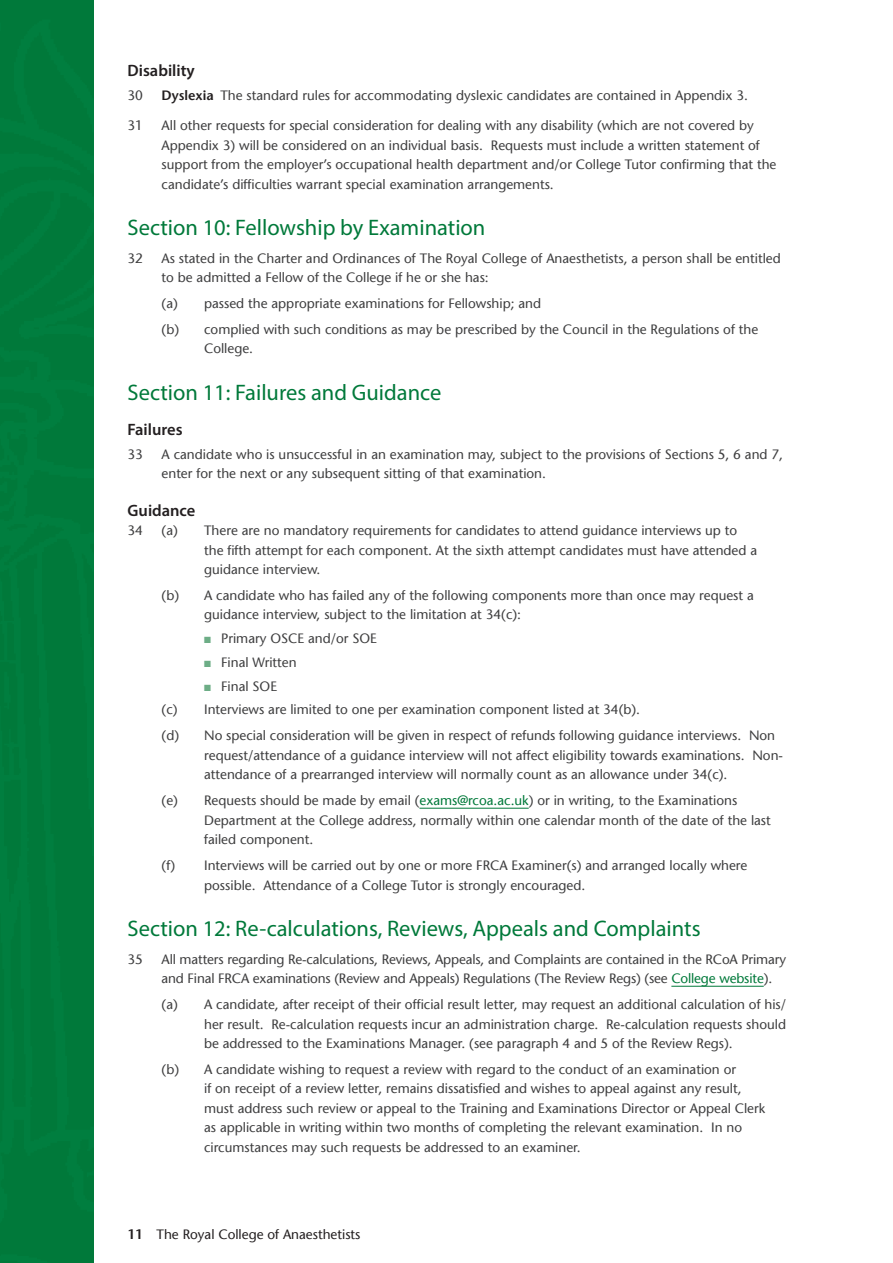
<style>
.page{position:relative;width:893px;height:1263px;background:#fff}
.page>*{position:absolute;margin:0;border:0;box-sizing:border-box;transform-origin:0 0}
.t1{font:22.5px "Myriad Pro";color:#00793a}
.t2{font:600 16.5px "Myriad Pro";color:#231f20}
.t3{font:13.5px/19.5px "Stone Sans LT";color:#3e3e3f}
.t4{font:13.5px "Stone Sans LT";color:#231f20}
.s1{font-weight:600;color:#231f20}
.s2{color:#6dad86}
.s3{color:#00793a}
.s4{font-weight:600}
</style>
<div class="page">
<div style="left:0;top:0;width:94px;height:1263px;background:#00793a"></div>
<hr style="left:419px;top:808px;width:110px;height:1px;background:#00793a">
<hr style="left:671px;top:986px;width:93px;height:1px;background:#00793a">
<p class="t2" style="left:128px;top:60px;width:69px">Disability</p>
<p class="t3" style="left:128px;top:85px;width:17px">30</p>
<p class="t3" style="left:162px;top:85px;width:588px"><span class="s1">Dyslexia</span> The standard rules for accommodating dyslexic candidates are contained in Appendix 3.</p>
<p class="t3" style="left:128px;top:116px;width:17px">31</p>
<p class="t3" style="left:162px;top:116px;width:616px">All other requests for special consideration for dealing with any disability (which are not covered by Appendix 3) will be considered on an individual basis. Requests must include a written statement of support from the employer’s occupational health department and/or College Tutor confirming that the candidate’s difficulties warrant special examination arrangements.</p>
<h1 class="t1" style="left:128px;top:213px;width:359px">Section 10: Fellowship by Examination</h1>
<p class="t3" style="left:128px;top:248px;width:17px">32</p>
<p class="t3" style="left:162px;top:248px;width:621px">As stated in the Charter and Ordinances of The Royal College of Anaesthetists, a person shall be entitled to be admitted a Fellow of the College if he or she has:</p>
<p class="t3" style="left:162px;top:290px;width:598px;line-height:26px">(a) passed the appropriate examinations for Fellowship; and<br>(b) complied with such conditions as may be prescribed by the Council in the Regulations of the</p>
<p class="t3" style="left:204px;top:339px;width:50px">College.</p>
<h1 class="t1" style="left:128px;top:378px;width:315px">Section 11: Failures and Guidance</h1>
<p class="t2" style="left:128px;top:419px;width:57px">Failures</p>
<p class="t3" style="left:128px;top:444px;width:17px">33</p>
<p class="t3" style="left:162px;top:444px;width:623px">A candidate who is unsuccessful in an examination may, subject to the provisions of Sections 5, 6 and 7, enter for the next or any subsequent sitting of that examination.</p>
<p class="t2" style="left:128px;top:499px;width:69px">Guidance</p>
<p class="t3" style="left:128px;top:521px;width:17px">34</p>
<p class="t3" style="left:204px;top:521px;width:554px;text-indent:-43px">(a) There are no mandatory requirements for candidates to attend guidance interviews up to the fifth attempt for each component. At the sixth attempt candidates must have attended a guidance interview.</p>
<p class="t3" style="left:204px;top:585px;width:551px;text-indent:-43px">(b) A candidate who has failed any of the following components more than once may request a guidance interview, subject to the limitation at 34(c):</p>
<p class="t3" style="left:204px;top:629px;width:174px"><span class="s2">■</span> Primary OSCE and/or SOE</p>
<p class="t3" style="left:204px;top:652px;width:94px"><span class="s2">■</span> Final Written</p>
<p class="t3" style="left:162px;top:674px;width:480px;line-height:23.7px;text-indent:43px"><span class="s2">■</span> Final SOE<br>(c) Interviews are limited to one per examination component listed at 34(b).</p>
<p class="t3" style="left:204px;top:726px;width:580px;text-indent:-43px">(d) No special consideration will be given in respect of refunds following guidance interviews. Non request/attendance of a guidance interview will not affect eligibility towards examinations. Non&shy;attendance of a prearranged interview will normally count as an allowance under 34(c).</p>
<p class="t3" style="left:204px;top:791px;width:568px;text-indent:-43px">(e) Requests should be made by email (<span class="s3">exams@rcoa.ac.uk</span>) or in writing, to the Examinations<br>Department at the College address, normally within one calendar month of the date of the last failed component.</p>
<p class="t3" style="left:204px;top:856px;width:545px;text-indent:-43px">(f) Interviews will be carried out by one or more FRCA Examiner(s) and arranged locally where possible. Attendance of a College Tutor is strongly encouraged.</p>
<h1 class="t1" style="left:128px;top:914px;width:574px">Section 12: Re-calculations, Reviews, Appeals and Complaints</h1>
<p class="t3" style="left:128px;top:949px;width:17px">35</p>
<p class="t3" style="left:162px;top:949px;width:626px">All matters regarding Re-calculations, Reviews, Appeals, and Complaints are contained in the RCoA Primary and Final FRCA examinations (Review and Appeals) Regulations (The Review Regs) (see <span class="s3">College website</span>).</p>
<p class="t3" style="left:204px;top:995px;width:583px;text-align:justify;text-indent:-43px">(a) A candidate, after receipt of their official result letter, may request an additional calculation of his/ her result. Re-calculation requests incur an administration charge. Re-calculation requests should be addressed to the Examinations Manager. (see paragraph 4 and 5 of the Review Regs).</p>
<p class="t3" style="left:204px;top:1059px;width:563px;text-indent:-43px">(b) A candidate wishing to request a review with regard to the conduct of an examination or<br>if on receipt of a review letter, remains dissatisfied and wishes to appeal against any result, must address such review or appeal to the Training and Examinations Director or Appeal Clerk as applicable in writing within two months of completing the relevant examination. In no circumstances may such requests be addressed to an examiner.</p>
<p class="t4" style="left:128px;top:1226px;width:234px"><span class="s4">11</span> The Royal College of Anaesthetists</p>
</div>
